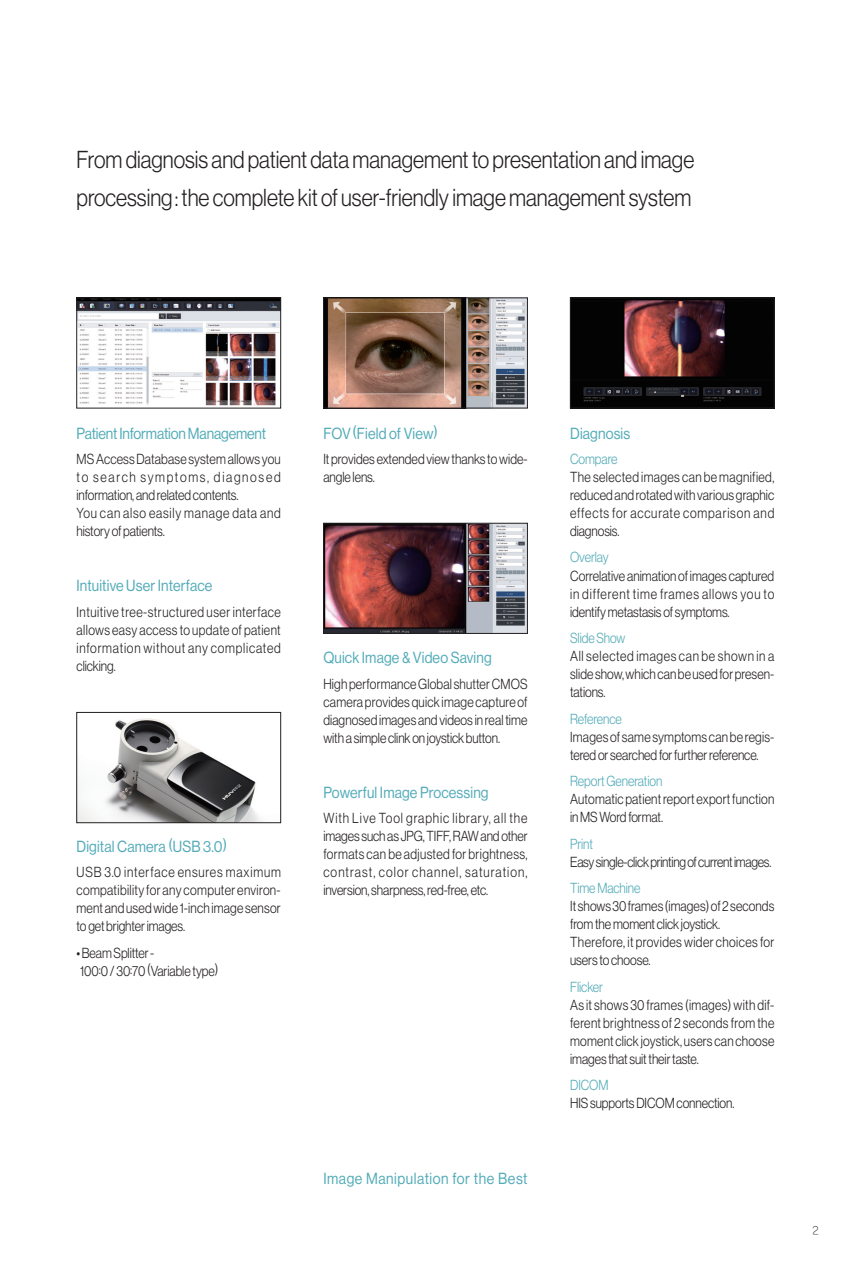
<style>
.page{position:relative;width:851px;height:1263px;background:#fff}
.page>*{position:absolute;margin:0;border:0;box-sizing:border-box;transform-origin:0 0}
.헤드-영{font:24px/37.5px "N Haas Grotesk DS Pro 45 Lt";color:#231f20;scale:.9 1}
.리드-영{font:15.75px "N Haas Grotesk DS Pro 55 Rg";letter-spacing:.01em;color:#52abb8;scale:.9 1}
.리드-영-2{font:15.75px "N Haas Grotesk DS Pro 55 Rg";letter-spacing:-.01em;color:#52abb8;scale:.9 1}
.리드-영-3{font:15.75px "N Haas Grotesk DS Pro 55 Rg";letter-spacing:.035em;color:#52abb8;scale:.9 1}
.바디-영{font:14.25px/18px "N Haas Grotesk DS Pro 45 Lt";color:#231f20;text-align:justify;scale:.88 1}
.바디-영-2{font:14.25px "N Haas Grotesk DS Pro 45 Lt";letter-spacing:-.005em;color:#52abb8;scale:.88 1}
.바디-영-3{font:14.25px/18px "N Haas Grotesk DS Pro 45 Lt";letter-spacing:.02em;color:#231f20;scale:.88 1}
.바디-영-4{font:14.25px/18px "N Haas Grotesk DS Pro 45 Lt";letter-spacing:.035em;color:#231f20;scale:.88 1}
.바디-영-5{font:14.25px/18px "N Haas Grotesk DS Pro 45 Lt";letter-spacing:.055em;color:#231f20;scale:.88 1}
.바디-영-6{font:14.25px "N Haas Grotesk DS Pro 45 Lt";letter-spacing:-.02em;color:#231f20;scale:.88 1}
.t1{font:12px "YDVYGO11";color:#231f20;scale:.95 1}
.s1{font-family:"Koz Go Pr 6 N"}
</style>
<div class="page">
<img style="left:79px;top:300px;width:200px;height:106px">
<div style="left:77px;top:298px;width:204px;height:110px;border:1px solid #231f20"></div>
<img style="left:325px;top:525px;width:200px;height:107px">
<div style="left:323px;top:523px;width:204px;height:111px;border:1px solid #231f20"></div>
<img style="left:572px;top:300px;width:200px;height:106px">
<div style="left:570px;top:298px;width:204px;height:110px;border:1px solid #231f20"></div>
<img style="left:325px;top:300px;width:200px;height:106px">
<div style="left:323px;top:298px;width:204px;height:110px;border:1px solid #231f20"></div>
<img style="left:79px;top:718px;width:183px;height:103px">
<div style="left:77px;top:712px;width:204px;height:111px;border:1px solid #231f20"></div>
<p class="헤드-영" style="left:77px;top:141px;width:687px">From diagnosis and patient data management to presentation and image processing: the complete kit of user-friendly image management system</p>
<p class="리드-영-2" style="left:77px;top:424px;width:212px">Patient Information Management</p>
<p class="바디-영" style="left:77px;top:450px;width:233px">MS Access Database system allows you to search symptoms, diagnosed information, and related contents.</p>
<p class="바디-영-5" style="left:77px;top:504px;width:233px">You can also easily manage data and history of patients.</p>
<p class="리드-영" style="left:77px;top:577px;width:152px">Intuitive User Interface</p>
<p class="바디-영" style="left:77px;top:602px;width:233px">Intuitive tree-structured user interface allows easy access to update of patient information without any complicated clicking.</p>
<p class="리드-영" style="left:77px;top:837px;width:169px">Digital Camera (USB 3.0)</p>
<p class="바디-영" style="left:77px;top:863px;width:233px">USB 3.0 interface ensures maximum compatibility for any computer environ&shy;ment and used wide 1-inch image sensor to get brighter images.</p>
<p class="바디-영" style="left:77px;top:944px;width:90px"><span class="s1">•</span> Beam Splitter -</p>
<p class="바디-영" style="left:80px;top:961px;width:158px">100:0 / 30:70 (Variable type)</p>
<p class="리드-영" style="left:323px;top:424px;width:129px">FOV(Field of View)</p>
<p class="바디-영" style="left:323px;top:450px;width:233px">It provides extended view thanks to wide&shy;angle lens.</p>
<p class="리드-영" style="left:323px;top:649px;width:189px">Quick Image &amp; Video Saving</p>
<p class="바디-영" style="left:323px;top:674px;width:234px">High performance Global shutter CMOS camera provides quick image capture of diagnosed images and videos in real time with a simple clink on joystick button.</p>
<p class="리드-영" style="left:323px;top:783px;width:185px">Powerful Image Processing</p>
<p class="바디-영" style="left:323px;top:809px;width:233px">With Live Tool graphic library, all the images such as JPG, TIFF, RAW and other formats can be adjusted for brightness, contrast, color channel, saturation, inversion, sharpness, red-free, etc.</p>
<p class="리드-영-3" style="left:323px;top:1170px;width:228px">Image Manipulation for the Best</p>
<p class="리드-영" style="left:570px;top:424px;width:68px">Diagnosis</p>
<p class="바디-영-2" style="left:570px;top:451px;width:55px">Compare</p>
<p class="바디-영" style="left:570px;top:468px;width:233px">The selected images can be magnified, reduced and rotated with various graphic effects for accurate comparison and diagnosis.</p>
<p class="바디-영-2" style="left:570px;top:549px;width:45px">Overlay</p>
<p class="바디-영" style="left:570px;top:566px;width:233px">Correlative animation of images captured in different time frames allows you to identify metastasis of symptoms.</p>
<p class="바디-영-2" style="left:570px;top:630px;width:64px">Slide Show</p>
<p class="바디-영" style="left:570px;top:647px;width:233px">All selected images can be shown in a slide show, which can be used for presen&shy;tations.</p>
<p class="바디-영-2" style="left:570px;top:710px;width:60px">Reference</p>
<p class="바디-영" style="left:570px;top:727px;width:232px">Images of same symptoms can be regis&shy;tered or searched for further reference.</p>
<p class="바디-영-2" style="left:570px;top:773px;width:106px">Report Generation</p>
<p class="바디-영-3" style="left:570px;top:790px;width:233px">Automatic patient report export function in MS Word format.</p>
<p class="바디-영-2" style="left:570px;top:835px;width:27px">Print</p>
<p class="바디-영-6" style="left:570px;top:853px;width:230px">Easy single-click printing of current images.</p>
<p class="바디-영-2" style="left:570px;top:880px;width:81px">Time Machine</p>
<p class="바디-영" style="left:570px;top:897px;width:233px">It shows 30 frames (images) of 2 seconds from the moment click joystick.</p>
<p class="바디-영-4" style="left:570px;top:933px;width:234px">Therefore, it provides wider choices for users to choose.</p>
<p class="바디-영-2" style="left:570px;top:978px;width:39px">Flicker</p>
<p class="바디-영" style="left:570px;top:995px;width:233px">As it shows 30 frames (images) with dif&shy;ferent brightness of 2 seconds from the moment click joystick, users can choose images that suit their taste.</p>
<p class="바디-영-2" style="left:570px;top:1077px;width:45px">DICOM</p>
<p class="바디-영" style="left:570px;top:1094px;width:188px">HIS supports DICOM connection.</p>
<p class="t1" style="left:812px;top:1224px;width:7px">2</p>
</div>
